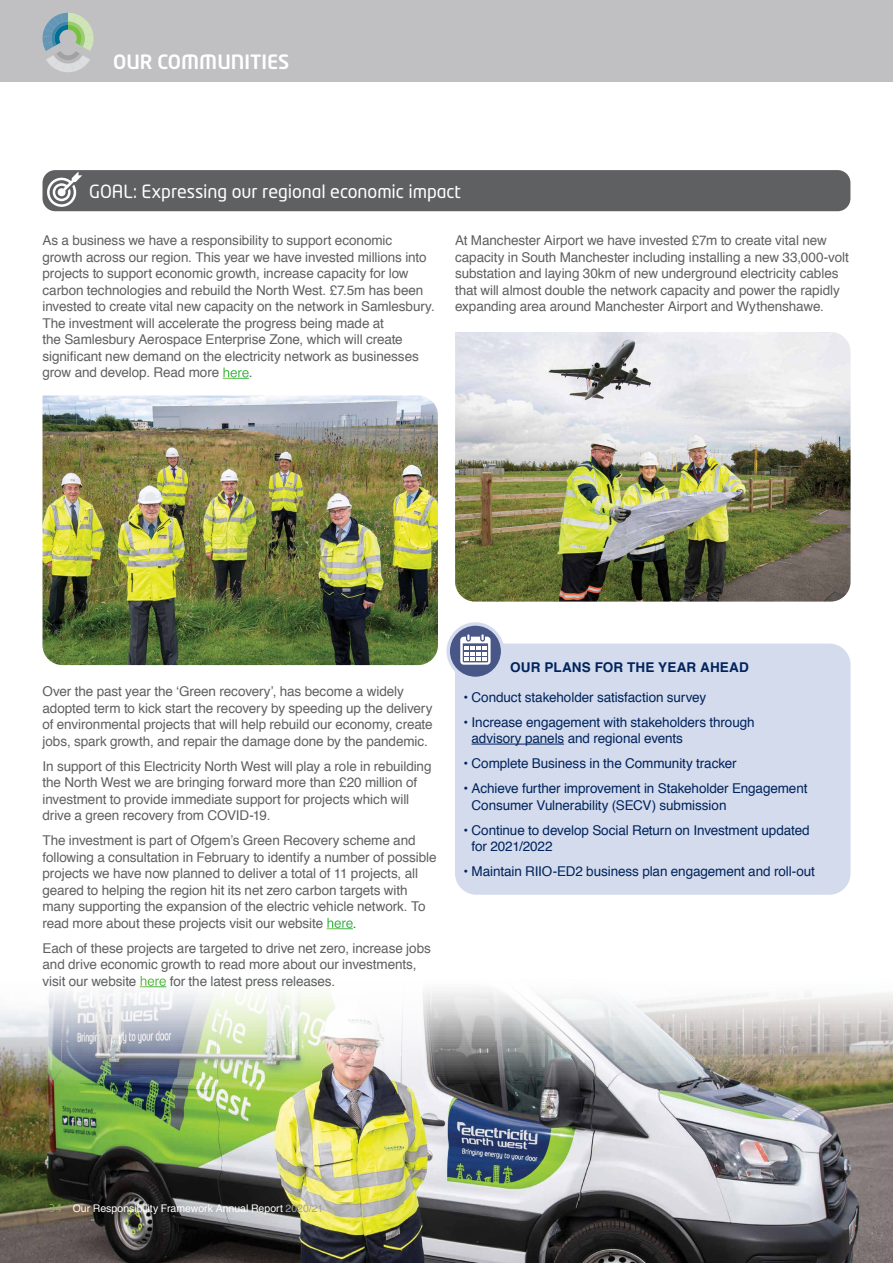
<style>
.page{position:relative;width:893px;height:1263px;background:#fff}
.page>*{position:absolute;margin:0;border:0;box-sizing:border-box;transform-origin:0 0}
.t1{font:500 19.5px "Neo Tech Std";color:#fff}
.t2{font:18px "Neo Tech Std";letter-spacing:-.005em;color:#fff}
.t3{font:13.5px/16.5px "Helvetica";letter-spacing:-.005em;color:#5f6062}
.t4{font:13.5px/16.5px "Helvetica";letter-spacing:-.005em;color:#00245d}
.t5{font:700 13.5px "Helvetica";letter-spacing:.015em;color:#00245d}
.t6{font:10.5px "Helvetica";color:#fff}
.s1{color:#fff}
.s2{font-family:"Neo Tech Std";color:#7ac143}
.s3{color:#a1a1a4}
</style>
<div class="page">
<svg style="left:223px;top:378px;width:26px;height:1px"></svg>
<img style="left:43px;top:395px;width:395px;height:270px">
<img style="left:455px;top:332px;width:395px;height:270px">
<div style="left:43px;top:170px;width:807px;height:41px;background:#5f6062;border-radius:13px"></div>
<svg style="left:46px;top:171px;width:36px;height:36px"></svg>
<img style="left:0;top:928px;width:893px;height:335px">
<div style="left:0;top:0;width:893px;height:81px;background:#c0c0c3"></div>
<svg style="left:43px;top:13px;width:51px;height:59px"></svg>
<div style="left:455px;top:643px;width:396px;height:252px;background:#d4dbec"></div>
<hr style="left:472px;top:744px;width:92px;height:1px;background:#00245d">
<svg style="left:448px;top:624px;width:55px;height:54px"></svg>
<div style="left:446px;top:622px;width:58px;height:58px;border:3px solid #d4dbec;border-radius:50%"></div>
<svg style="left:460px;top:634px;width:31px;height:31px"></svg>
<svg style="left:327px;top:928px;width:26px;height:1px"></svg>
<svg style="left:140px;top:986px;width:26px;height:1px"></svg>
<h1 class="t1" style="left:113px;top:49px;width:178px">OUR COMMUNITIES</h1>
<h2 class="t2" style="left:89px;top:180px;width:373px">GOAL: Expressing our regional economic impact</h2>
<p class="t3" style="left:43px;top:233px;width:394px">As a business we have a responsibility to support economic growth across our region. This year we have invested millions into projects to support economic growth, increase capacity for low carbon technologies and rebuild the North West. £7.5m has been invested to create vital new capacity on the network in Samlesbury.<br>The investment will accelerate the progress being made at<br>the Samlesbury Aerospace Enterprise Zone, which will create significant new demand on the electricity network as businesses grow and develop. Read more <span class="s1">here</span>.</p>
<p class="t3" style="left:455px;top:233px;width:395px">At Manchester Airport we have invested £7m to create vital new capacity in South Manchester including installing a new 33,000-volt substation and laying 30km of new underground electricity cables that will almost double the network capacity and power the rapidly expanding area around Manchester Airport and Wythenshawe.</p>
<p class="t3" style="left:43px;top:684px;width:392px">Over the past year the ‘Green recovery’, has become a widely adopted term to kick start the recovery by speeding up the delivery of environmental projects that will help rebuild our economy, create jobs, spark growth, and repair the damage done by the pandemic.</p>
<p class="t3" style="left:43px;top:758px;width:391px">In support of this Electricity North West will play a role in rebuilding the North West we are bringing forward more than £20 million of investment to provide immediate support for projects which will drive a green recovery from COVID-19.</p>
<p class="t3" style="left:43px;top:833px;width:396px">The investment is part of Ofgem’s Green Recovery scheme and following a consultation in February to identify a number of possible projects we have now planned to deliver a total of 11 projects, all geared to helping the region hit its net zero carbon targets with many supporting the expansion of the electric vehicle network. To read more about these projects visit our website <span class="s1">here</span>.</p>
<p class="t3" style="left:43px;top:940px;width:390px">Each of these projects are targeted to drive net zero, increase jobs and drive economic growth to read more about our investments, visit our website <span class="s1">here</span> for the latest press releases.</p>
<p class="t5" style="left:510px;top:657px;width:240px">OUR PLANS FOR THE YEAR AHEAD</p>
<p class="t4" style="left:463px;top:689px;width:244px">• Conduct stakeholder satisfaction survey</p>
<p class="t4" style="left:472px;top:714px;width:285px;text-indent:-8px">• Increase engagement with stakeholders through advisory panels and regional events</p>
<p class="t4" style="left:463px;top:755px;width:275px">• Complete Business in the Community tracker</p>
<p class="t4" style="left:472px;top:780px;width:337px;text-indent:-8px">• Achieve further improvement in Stakeholder Engagement<br>Consumer Vulnerability (SECV) submission</p>
<p class="t4" style="left:472px;top:822px;width:340px;text-indent:-8px">• Continue to develop Social Return on Investment updated for 2021/2022</p>
<p class="t4" style="left:463px;top:863px;width:353px">• Maintain RIIO-ED2 business plan engagement and roll-out</p>
<p class="t6" style="left:49px;top:1200px;width:276px"><span class="s2">34</span> Our Responsibility Framework Annual Report <span class="s3">2020/21</span></p>
</div>
